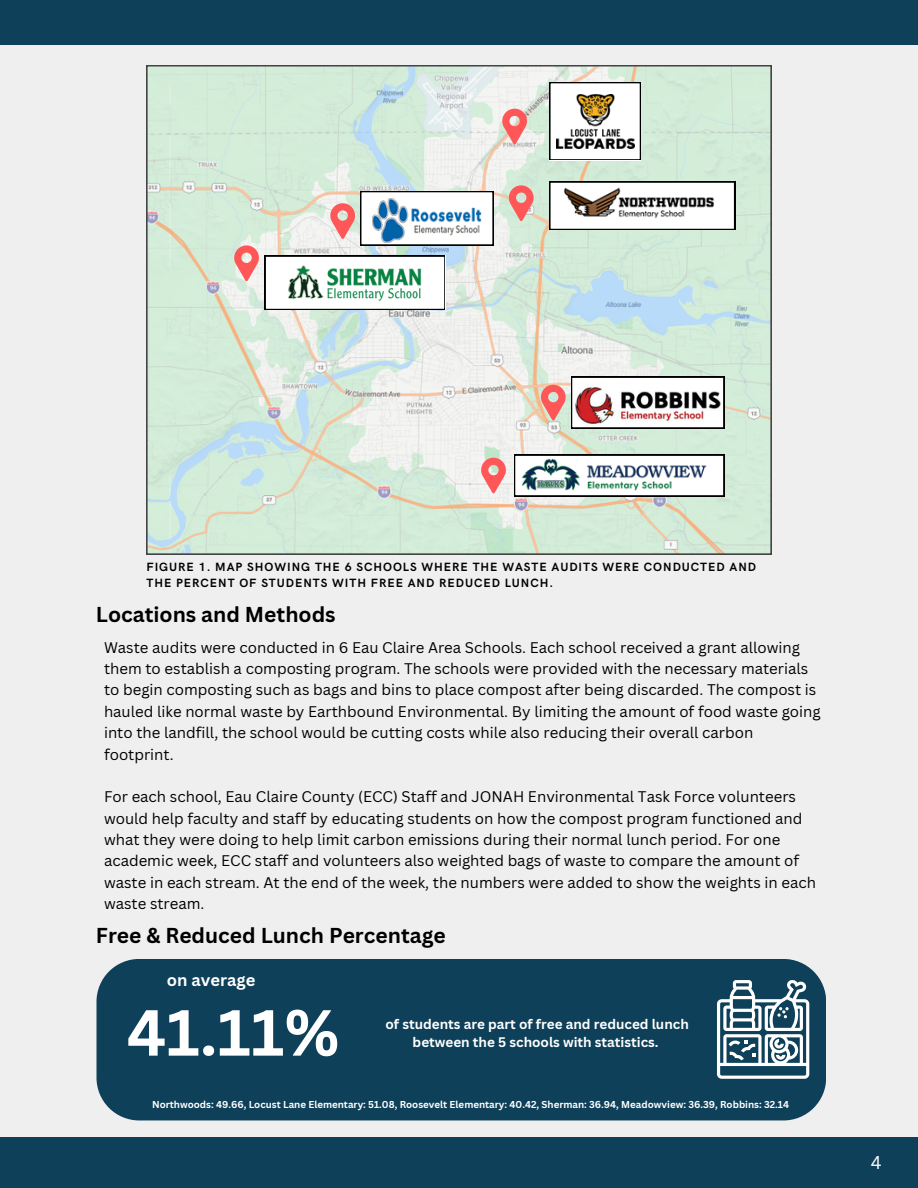
<style>
.page{position:relative;width:918px;height:1188px;background:#efefef}
.page>*{position:absolute;margin:0;border:0;box-sizing:border-box;transform-origin:0 0}
.t1{font:700 63.6px "Canva Sans";color:#fff}
.t2{font:700 21px "Canva Sans";color:#000}
.t3{font:18px "Canva Sans";color:#fff}
.t4{font:700 16.5px "Canva Sans";color:#fff}
.t5{font:15px/21.3px "Canva Sans";color:#000}
.t6{font:700 13.5px "Canva Sans";color:#fff}
.t7{font:700 12px/16px "HK Grotesk";letter-spacing:.08em;color:#000}
.t8{font:700 9.75px "Canva Sans";color:#fff}
</style>
<div class="page">
<div style="left:0;top:0;width:918px;height:45px;background:#0e4059"></div>
<div style="left:0;top:1138px;width:918px;height:50px;background:#0e4059"></div>
<svg style="left:146px;top:65px;width:625px;height:489px"></svg>
<svg style="left:481px;top:458px;width:25px;height:35px"></svg>
<svg style="left:502px;top:109px;width:25px;height:35px"></svg>
<svg style="left:234px;top:245px;width:25px;height:36px"></svg>
<svg style="left:509px;top:185px;width:25px;height:36px"></svg>
<svg style="left:708px;top:455px;width:16px;height:41px"></svg>
<img style="left:509px;top:446px;width:199px;height:59px">
<svg style="left:330px;top:191px;width:163px;height:54px"></svg>
<img style="left:372px;top:198px;width:109px;height:44px">
<svg style="left:541px;top:377px;width:183px;height:51px"></svg>
<svg style="left:549px;top:182px;width:186px;height:48px"></svg>
<img style="left:549px;top:177px;width:179px;height:52px">
<svg style="left:549px;top:82px;width:92px;height:78px"></svg>
<img style="left:556px;top:94px;width:79px;height:54px">
<svg style="left:265px;top:256px;width:180px;height:54px"></svg>
<img style="left:281px;top:262px;width:148px;height:42px">
<div style="left:96px;top:959px;width:730px;height:161px;background:#0e4059"></div>
<svg style="left:717px;top:980px;width:92px;height:99px"></svg>
<p class="t7" style="left:146px;top:559px;width:611px">FIGURE 1. MAP SHOWING THE 6 SCHOOLS WHERE THE WASTE AUDITS WERE CONDUCTED AND<br>THE PERCENT OF STUDENTS WITH FREE AND REDUCED LUNCH.</p>
<p class="t2" style="left:96px;top:600px;width:241px">Locations and Methods</p>
<p class="t5" style="left:104px;top:636px;width:718px">Waste audits were conducted in 6 Eau Claire Area Schools. Each school received a grant allowing them to establish a composting program. The schools were provided with the necessary materials to begin composting such as bags and bins to place compost after being discarded. The compost is hauled like normal waste by Earthbound Environmental. By limiting the amount of food waste going into the landfill, the school would be cutting costs while also reducing their overall carbon footprint.</p>
<p class="t5" style="left:104px;top:786px;width:714px">For each school, Eau Claire County (ECC) Staff and JONAH Environmental Task Force volunteers would help faculty and staff by educating students on how the compost program functioned and what they were doing to help limit carbon emissions during their normal lunch period. For one academic week, ECC staff and volunteers also weighted bags of waste to compare the amount of waste in each stream. At the end of the week, the numbers were added to show the weights in each waste stream.</p>
<p class="t2" style="left:96px;top:921px;width:351px">Free &amp; Reduced Lunch Percentage</p>
<h4 class="t4" style="left:167px;top:968px;width:90px">on average</h4>
<h2 class="t1" style="left:127px;top:988px;width:214px">41.11%</h2>
<h6 class="t6" style="left:386px;top:1015px;width:305px">of students are part of free and reduced lunch</h6>
<h6 class="t6" style="left:413px;top:1033px;width:248px">between the 5 schools with statistics.</h6>
<p class="t8" style="left:152px;top:1097px;width:639px">Northwoods: 49.66, Locust Lane Elementary: 51.08, Roosevelt Elementary: 40.42, Sherman: 36.94, Meadowview: 36.39, Robbins: 32.14</p>
<p class="t3" style="left:871px;top:1150px;width:12px">4</p>
</div>
